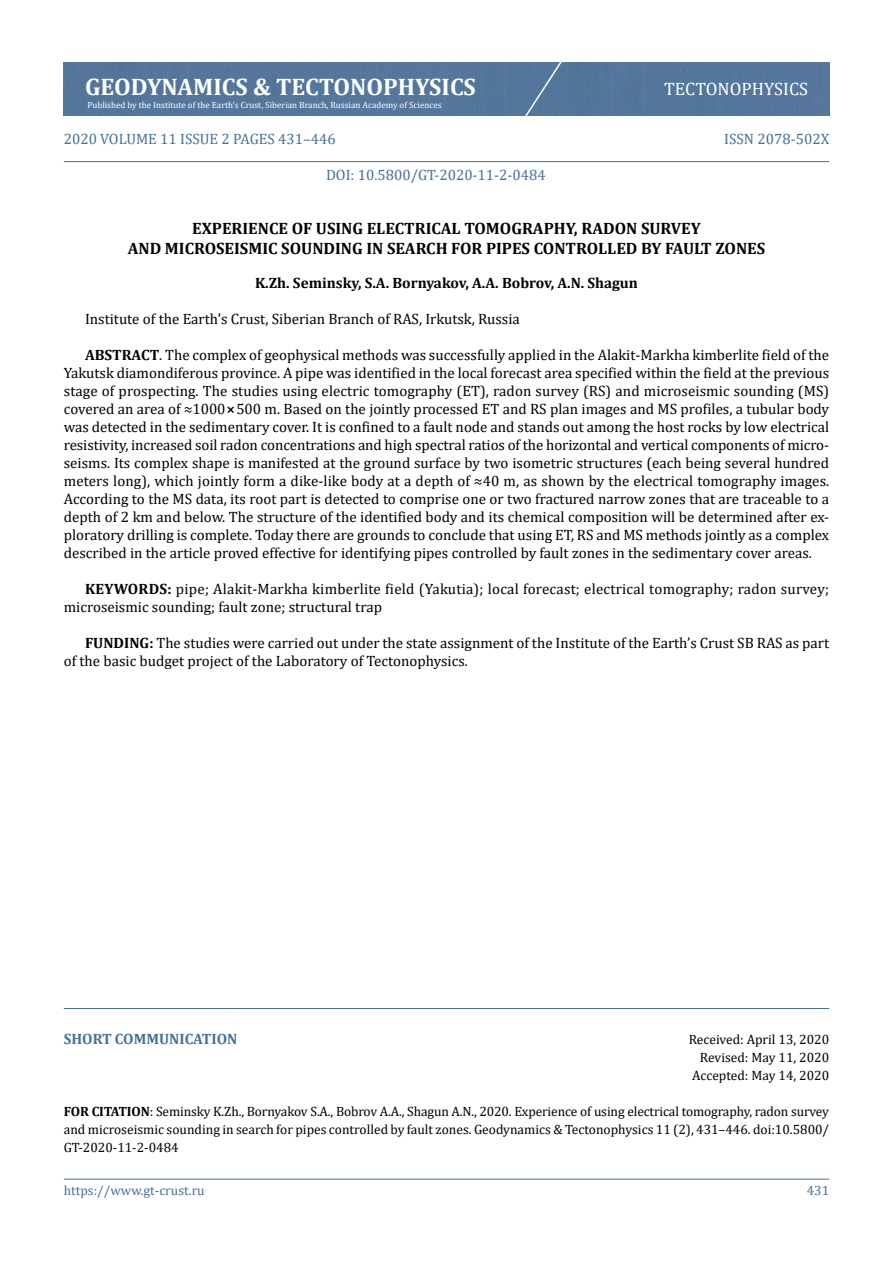
<style>
.page{position:relative;width:893px;height:1263px;background:#fff}
.page>*{position:absolute;margin:0;border:0;box-sizing:border-box;transform-origin:0 0}
.t1{font:700 24px "Cambria";color:#fff}
.t2{font:18px "Cambria";color:#fff}
.t3{font:700 16.5px/19.8px "Cambria";color:#000;text-align:center}
.t4{font:15px/18px "Cambria";color:#000}
.t5{font:15px "Cambria";color:#45709b}
.t6{font:700 15px "Cambria";color:#000}
.t7{font:700 15px "Cambria";color:#45709b}
.t8{font:13.5px/18px "Cambria";color:#000;text-align:right}
.t9{font:13.5px "Cambria";color:#45709b}
.t10{font:9px "Cambria";color:#fff}
.s1{font-weight:700}
</style>
<div class="page">
<hr style="left:64px;top:161px;width:765px;height:1px;background:#45709b">
<div style="left:64px;top:62px;width:765px;height:53px;background:#54769c"></div>
<div style="left:522px;top:62px;width:44px;height:54px;background:#54769c"></div>
<hr style="left:64px;top:1008px;width:765px;height:1px;background:#45709b">
<hr style="left:64px;top:1179px;width:765px;height:1px;background:#45709b">
<h1 class="t1" style="left:85px;top:70px;width:392px">GEODYNAMICS &amp; TECTONOPHYSICS</h1>
<p class="t2" style="left:664px;top:78px;width:145px">TECTONOPHYSICS</p>
<p class="t10" style="left:87px;top:100px;width:356px">Published by the Institute of the Earth’s Crust, Siberian Branch, Russian Academy of Sciences</p>
<p class="t5" style="left:64px;top:130px;width:273px">2020 VOLUME 11 ISSUE 2 PAGES 431–446</p>
<p class="t5" style="left:326px;top:166px;width:221px">DOI: 10.5800/GT-2020-11-2-0484</p>
<p class="t5" style="left:724px;top:130px;width:106px">ISSN 2078-502X</p>
<p class="t3" style="left:128px;top:218px;width:639px">EXPERIENCE OF USING ELECTRICAL TOMOGRAPHY, RADON SURVEY<br>AND MICROSEISMIC SOUNDING IN SEARCH FOR PIPES CONTROLLED BY FAULT ZONES</p>
<p class="t6" style="left:255px;top:272px;width:384px">K.Zh. Seminsky, S.A. Bornyakov, A.A. Bobrov, A.N. Shagun</p>
<p class="t4" style="left:85px;top:310px;width:436px">Institute of the Earth’s Crust, Siberian Branch of RAS, Irkutsk, Russia</p>
<p class="t4" style="left:64px;top:346px;width:767px;text-align:justify;text-indent:21px"><span class="s1">ABSTRACT</span>. The complex of geophysical methods was successfully applied in the Alakit-Markha kimberlite field of the Yakutsk diamondiferous province. A pipe was identified in the local forecast area specified within the field at the previous stage of prospecting. The studies using electric tomography (ET), radon survey (RS) and microseismic sounding (MS) covered an area of ≈1000⨯500 m. Based on the jointly processed ET and RS plan images and MS profiles, a tubular body was detected in the sedimentary cover. It is confined to a fault node and stands out among the host rocks by low electrical resistivity, increased soil radon concentrations and high spectral ratios of the horizontal and vertical components of micro&shy;seisms. Its complex shape is manifested at the ground surface by two isometric structures (each being several hundred meters long), which jointly form a dike-like body at a depth of ≈40 m, as shown by the electrical tomography images.<br>According to the MS data, its root part is detected to comprise one or two fractured narrow zones that are traceable to a depth of 2 km and below. The structure of the identified body and its chemical composition will be determined after ex&shy;ploratory drilling is complete. Today there are grounds to conclude that using ET, RS and MS methods jointly as a complex described in the article proved effective for identifying pipes controlled by fault zones in the sedimentary cover areas.</p>
<p class="t4" style="left:64px;top:580px;width:767px;text-indent:21px"><span class="s1">KEYWORDS:</span> pipe; Alakit-Markha kimberlite field (Yakutia); local forecast; electrical tomography; radon survey; microseismic sounding; fault zone; structural trap</p>
<p class="t4" style="left:64px;top:634px;width:767px;text-indent:21px"><span class="s1">FUNDING:</span> The studies were carried out under the state assignment of the Institute of the Earth’s Crust SB RAS as part of the basic budget project of the Laboratory of Tectonophysics.</p>
<p class="t7" style="left:64px;top:1028px;width:175px">SHORT COMMUNICATION</p>
<p class="t8" style="left:689px;top:1030px;width:142px">Received: April 13, 2020<br>Revised: May 11, 2020<br>Accepted: May 14, 2020</p>
<p class="t8" style="left:64px;top:1102px;width:767px;text-align:justify"><span class="s1">FOR CITATION</span>: Seminsky K.Zh., Bornyakov S.A., Bobrov A.A., Shagun A.N., 2020. Experience of using electrical tomography, radon survey and microseismic sounding in search for pipes controlled by fault zones. Geodynamics &amp; Tectonophysics 11 (2), 431–446. doi:10.5800/ GT-2020-11-2-0484</p>
<p class="t9" style="left:64px;top:1183px;width:142px">https://www.gt-crust.ru</p>
<p class="t9" style="left:807px;top:1183px;width:24px">431</p>
</div>
